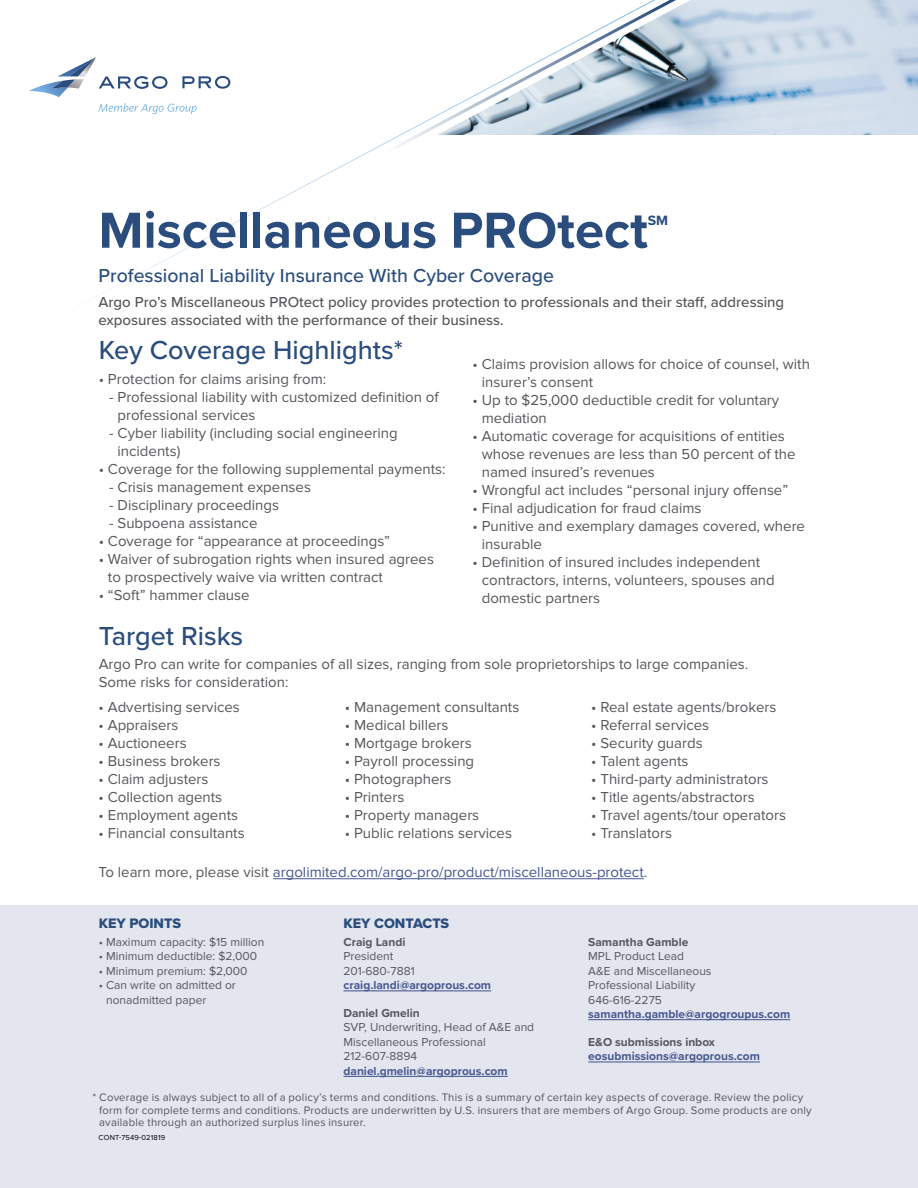
<style>
.page{position:relative;width:918px;height:1188px;background:#fff}
.page>*{position:absolute;margin:0;border:0;box-sizing:border-box;transform-origin:0 0}
.t1{font:700 52.5px "Proxima Nova";color:#2a4d7d}
.t2{font:500 27px "Proxima Nova";color:#2a4d7d}
.t3{font:500 19.5px "Proxima Nova";color:#2a4d7d}
.t4{font:15px/18px "Proxima Nova";color:#57565b}
.t5{font:500 15px/18px "Proxima Nova";color:#57565b}
.t6{font:15px "Proxima Nova";color:#465792}
.t7{font:14.25px "Proxima Nova Extrabld";color:#2a4d7d}
.t8{font:700 13.95px "Proxima Nova";color:#2a4d7d}
.t9{font:12px/14.4px "Proxima Nova";color:#57565b}
.t10{font:700 12px "Proxima Nova";color:#465792}
.t11{font:700 12px "Proxima Nova";color:#57565b}
.t12{font:11.25px/12.8px "Proxima Nova";letter-spacing:.02em;color:#57565b}
.t13{font:7.5px "Proxima Nova";letter-spacing:.02em;color:#000}
.s1{color:#57565b}
</style>
<div class="page">
<svg style="left:761px;top:0;width:157px;height:135px;background:#ccdae9"></svg>
<svg style="left:96px;top:0;width:665px;height:297px"></svg>
<svg style="left:98px;top:103px;width:99px;height:11px"></svg>
<svg style="left:29px;top:57px;width:139px;height:40px"></svg>
<svg style="left:182px;top:76px;width:48px;height:13px"></svg>
<div style="left:0;top:905px;width:918px;height:283px;background:#e4e6ef"></div>
<hr style="left:343px;top:990px;width:148px;height:1px;background:#465792">
<hr style="left:343px;top:1076px;width:165px;height:1px;background:#465792">
<hr style="left:588px;top:1019px;width:202px;height:1px;background:#465792">
<hr style="left:588px;top:1061px;width:172px;height:1px;background:#465792">
<hr style="left:273px;top:878px;width:371px;height:1px;background:#465792">
<h1 class="t1" style="left:99px;top:191px;width:551px">Miscellaneous PROtect</h1>
<p class="t8" style="left:648px;top:210px;width:22px">SM</p>
<h3 class="t3" style="left:99px;top:261px;width:457px">Professional Liability Insurance With Cyber Coverage</h3>
<p class="t5" style="left:99px;top:292px;width:687px">Argo Pro’s Miscellaneous PROtect policy provides protection to professionals and their staff, addressing exposures associated with the performance of their business.</p>
<h2 class="t2" style="left:99px;top:330px;width:306px">Key Coverage Highlights*</h2>
<p class="t4" style="left:99px;top:370px;width:229px">• Protection for claims arising from:</p>
<p class="t4" style="left:118px;top:388px;width:323px;text-indent:-8px">- Professional liability with customized definition of professional services</p>
<p class="t4" style="left:118px;top:424px;width:282px;text-indent:-8px">- Cyber liability (including social engineering incidents)</p>
<p class="t4" style="left:99px;top:460px;width:348px">• Coverage for the following supplemental payments:</p>
<p class="t4" style="left:109px;top:478px;width:203px">- Crisis management expenses</p>
<p class="t4" style="left:109px;top:496px;width:171px">- Disciplinary proceedings</p>
<p class="t4" style="left:109px;top:514px;width:150px">- Subpoena assistance</p>
<p class="t4" style="left:99px;top:532px;width:293px">• Coverage for “appearance at proceedings”</p>
<p class="t4" style="left:108px;top:550px;width:328px;text-indent:-9px">• Waiver of subrogation rights when insured agrees to prospectively waive via written contract</p>
<p class="t4" style="left:99px;top:586px;width:152px">• “Soft” hammer clause</p>
<p class="t4" style="left:482px;top:355px;width:330px;text-indent:-9px">• Claims provision allows for choice of counsel, with insurer’s consent</p>
<p class="t4" style="left:482px;top:391px;width:299px;text-indent:-9px">• Up to $25,000 deductible credit for voluntary mediation</p>
<p class="t4" style="left:482px;top:427px;width:315px;text-indent:-9px">• Automatic coverage for acquisitions of entities whose revenues are less than 50 percent of the named insured’s revenues</p>
<p class="t4" style="left:473px;top:481px;width:317px">• Wrongful act includes “personal injury offense”</p>
<p class="t4" style="left:473px;top:499px;width:230px">• Final adjudication for fraud claims</p>
<p class="t4" style="left:482px;top:517px;width:325px;text-indent:-9px">• Punitive and exemplary damages covered, where insurable</p>
<p class="t4" style="left:482px;top:553px;width:295px;text-indent:-9px">• Definition of insured includes independent contractors, interns, volunteers, spouses and domestic partners</p>
<h2 class="t2" style="left:99px;top:615px;width:146px">Target Risks</h2>
<p class="t4" style="left:99px;top:656px;width:651px">Argo Pro can write for companies of all sizes, ranging from sole proprietorships to large companies.<br>Some risks for consideration:</p>
<p class="t4" style="left:99px;top:698px;width:143px">• Advertising services</p>
<p class="t4" style="left:99px;top:716px;width:81px">• Appraisers</p>
<p class="t4" style="left:99px;top:734px;width:90px">• Auctioneers</p>
<p class="t4" style="left:99px;top:752px;width:124px">• Business brokers</p>
<p class="t4" style="left:99px;top:770px;width:111px">• Claim adjusters</p>
<p class="t4" style="left:99px;top:788px;width:125px">• Collection agents</p>
<p class="t4" style="left:99px;top:806px;width:141px">• Employment agents</p>
<p class="t4" style="left:99px;top:824px;width:148px">• Financial consultants</p>
<p class="t4" style="left:591px;top:698px;width:187px">• Real estate agents/brokers</p>
<p class="t4" style="left:591px;top:716px;width:120px">• Referral services</p>
<p class="t4" style="left:591px;top:734px;width:113px">• Security guards</p>
<p class="t4" style="left:591px;top:752px;width:99px">• Talent agents</p>
<p class="t4" style="left:591px;top:770px;width:179px">• Third-party administrators</p>
<p class="t4" style="left:591px;top:788px;width:165px">• Title agents/abstractors</p>
<p class="t4" style="left:591px;top:806px;width:196px">• Travel agents/tour operators</p>
<p class="t4" style="left:591px;top:824px;width:82px">• Translators</p>
<p class="t6" style="left:99px;top:863px;width:550px"><span class="s1">To learn more, please visit</span> argolimited.com/argo-pro/product/miscellaneous-protect.</p>
<p class="t4" style="left:345px;top:698px;width:176px">• Management consultants</p>
<p class="t4" style="left:345px;top:716px;width:105px">• Medical billers</p>
<p class="t4" style="left:345px;top:734px;width:128px">• Mortgage brokers</p>
<p class="t4" style="left:345px;top:752px;width:131px">• Payroll processing</p>
<p class="t4" style="left:345px;top:770px;width:108px">• Photographers</p>
<p class="t4" style="left:345px;top:788px;width:61px">• Printers</p>
<p class="t4" style="left:345px;top:806px;width:136px">• Property managers</p>
<p class="t4" style="left:345px;top:824px;width:169px">• Public relations services</p>
<p class="t7" style="left:99px;top:913px;width:84px">KEY POINTS</p>
<p class="t9" style="left:99px;top:935px;width:167px">• Maximum capacity: $15 million</p>
<p class="t9" style="left:99px;top:949px;width:160px">• Minimum deductible: $2,000</p>
<p class="t9" style="left:99px;top:964px;width:150px">• Minimum premium: $2,000</p>
<p class="t9" style="left:106px;top:978px;width:131px;text-indent:-7px">• Can write on admitted or nonadmitted paper</p>
<p class="t7" style="left:343px;top:913px;width:107px">KEY CONTACTS</p>
<p class="t11" style="left:343px;top:933px;width:63px">Craig Landi</p>
<p class="t9" style="left:343px;top:949px;width:73px">President<br>201-680-7881</p>
<p class="t10" style="left:343px;top:976px;width:149px">craig.landi@argoprous.com</p>
<p class="t11" style="left:343px;top:1004px;width:78px">Daniel Gmelin</p>
<p class="t9" style="left:343px;top:1020px;width:192px">SVP, Underwriting, Head of A&amp;E and<br>Miscellaneous Professional<br>212-607-8894</p>
<p class="t10" style="left:343px;top:1062px;width:166px">daniel.gmelin@argoprous.com</p>
<p class="t11" style="left:588px;top:933px;width:102px">Samantha Gamble</p>
<p class="t9" style="left:588px;top:949px;width:125px">MPL Product Lead<br>A&amp;E and Miscellaneous<br>Professional Liability<br>646-616-2275</p>
<p class="t10" style="left:588px;top:1005px;width:204px">samantha.gamble@argogroupus.com</p>
<p class="t11" style="left:588px;top:1033px;width:128px">E&amp;O submissions inbox</p>
<p class="t10" style="left:588px;top:1047px;width:173px">eosubmissions@argoprous.com</p>
<p class="t12" style="left:99px;top:1091px;width:714px;text-indent:-7px">* Coverage is always subject to all of a policy’s terms and conditions. This is a summary of certain key aspects of coverage. Review the policy form for complete terms and conditions. Products are underwritten by U.S. insurers that are members of Argo Group. Some products are only available through an authorized surplus lines insurer.</p>
<p class="t13" style="left:99px;top:1133px;width:68px">CONT-7549-021819</p>
</div>
